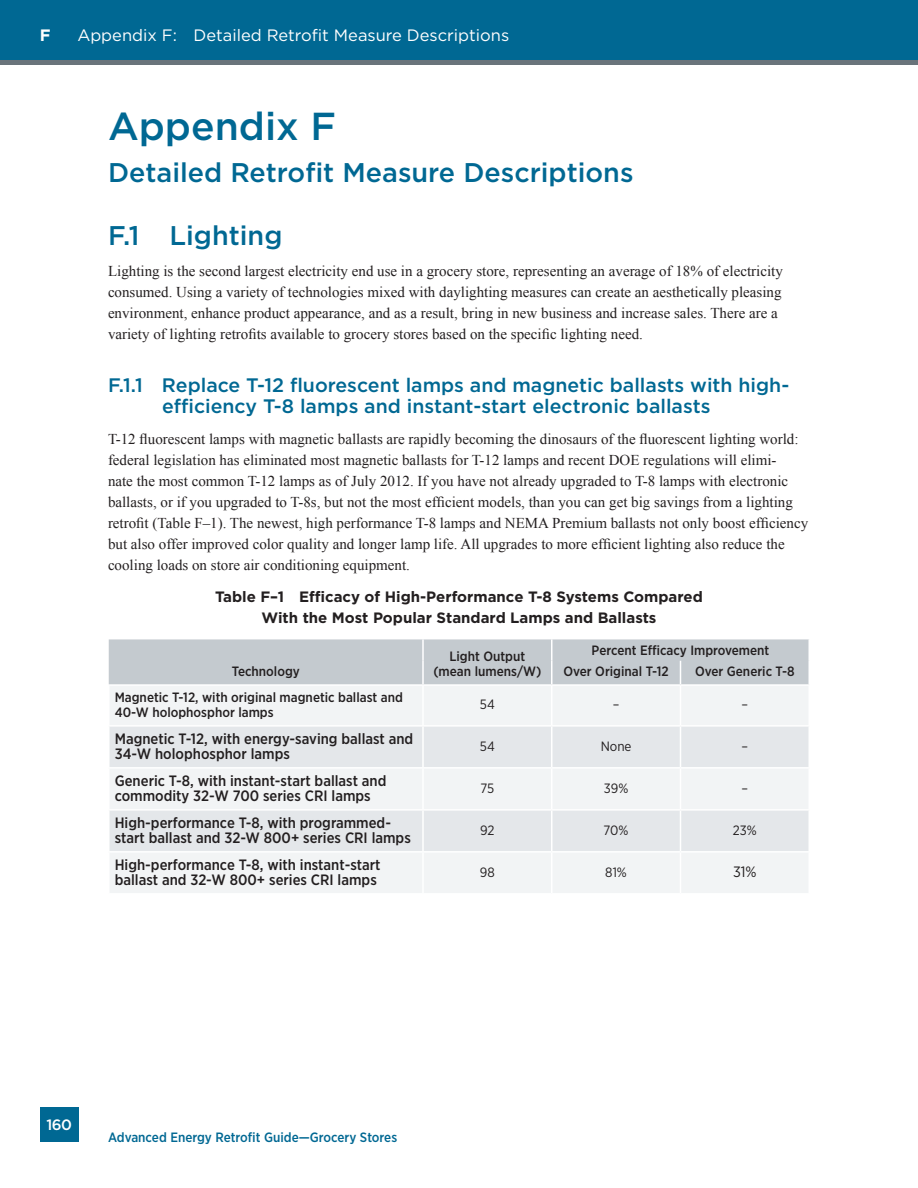
<style>
.page{position:relative;width:918px;height:1188px;background:#fff}
.page>*{position:absolute;margin:0;border:0;box-sizing:border-box;transform-origin:0 0}
.t1{font:500 39px "Gotham";color:#006893}
.t2{font:500 27px "Gotham";color:#006893}
.t3{font:500 19.5px/21px "Gotham";color:#006893}
.t4{font:16.5px "Gotham";color:#fff}
.t5{font:700 16.5px "Gotham";color:#fff}
.t6{font:15px/21px "Times New Roman";color:#231f20}
.t7{font:500 15px/15px "Gotham Narrow";color:#231f20}
.t8{font:700 15px/21px "Gotham";color:#231f20;text-align:center}
.t9{font:500 15px "Gotham";color:#fff}
.t10{font:15px "Gotham Narrow";color:#231f20}
.t11{font:500 13.5px/15px "Gotham Narrow";color:#231f20}
.t12{font:500 13.5px "Gotham Narrow";color:#006893}
.t13{font:13.5px "Gotham Narrow";color:#231f20}
</style>
<div class="page">
<div style="left:0;top:0;width:918px;height:62px;background:#006893"></div>
<hr style="left:0;top:60px;width:918px;height:4px;background:#6a747b">
<div style="left:40px;top:1107px;width:39px;height:35px;background:#006893"></div>
<div style="left:110px;top:686px;width:698px;height:207px;background:#f2f4f5"></div>
<svg style="left:110px;top:726px;width:698px;height:126px;fill:#e4e7ea"></svg>
<div style="left:109px;top:639px;width:700px;height:46px;background:#c4cacf"></div>
<hr style="left:808px;top:661px;width:2px;height:23px;background:#fff">
<hr style="left:108px;top:684px;width:315px;height:2px;background:#fff">
<hr style="left:423px;top:684px;width:129px;height:2px;background:#fff">
<hr style="left:422px;top:686px;width:2px;height:39px;background:#fff">
<hr style="left:552px;top:684px;width:128px;height:2px;background:#fff">
<hr style="left:551px;top:686px;width:1px;height:39px;background:#fff">
<hr style="left:681px;top:684px;width:129px;height:2px;background:#fff">
<hr style="left:680px;top:686px;width:1px;height:39px;background:#fff">
<hr style="left:108px;top:725px;width:315px;height:2px;background:#fff">
<hr style="left:423px;top:725px;width:129px;height:2px;background:#fff">
<hr style="left:422px;top:727px;width:2px;height:40px;background:#fff">
<hr style="left:552px;top:725px;width:128px;height:2px;background:#fff">
<hr style="left:551px;top:727px;width:1px;height:40px;background:#fff">
<hr style="left:681px;top:725px;width:129px;height:2px;background:#fff">
<hr style="left:680px;top:727px;width:1px;height:40px;background:#fff">
<hr style="left:108px;top:767px;width:315px;height:2px;background:#fff">
<hr style="left:423px;top:767px;width:129px;height:2px;background:#fff">
<hr style="left:422px;top:769px;width:2px;height:40px;background:#fff">
<hr style="left:552px;top:767px;width:128px;height:2px;background:#fff">
<hr style="left:551px;top:769px;width:1px;height:40px;background:#fff">
<hr style="left:681px;top:767px;width:129px;height:2px;background:#fff">
<hr style="left:680px;top:769px;width:1px;height:40px;background:#fff">
<hr style="left:108px;top:809px;width:315px;height:2px;background:#fff">
<hr style="left:423px;top:809px;width:129px;height:2px;background:#fff">
<hr style="left:422px;top:811px;width:2px;height:40px;background:#fff">
<hr style="left:552px;top:809px;width:128px;height:2px;background:#fff">
<hr style="left:551px;top:811px;width:1px;height:40px;background:#fff">
<hr style="left:681px;top:809px;width:129px;height:2px;background:#fff">
<hr style="left:680px;top:811px;width:1px;height:40px;background:#fff">
<hr style="left:108px;top:851px;width:315px;height:2px;background:#fff">
<hr style="left:423px;top:851px;width:129px;height:2px;background:#fff">
<hr style="left:422px;top:853px;width:2px;height:40px;background:#fff">
<hr style="left:552px;top:851px;width:128px;height:2px;background:#fff">
<hr style="left:551px;top:853px;width:1px;height:40px;background:#fff">
<hr style="left:681px;top:851px;width:129px;height:2px;background:#fff">
<hr style="left:680px;top:853px;width:1px;height:40px;background:#fff">
<p class="t5" style="left:40px;top:24px;width:12px">F</p>
<p class="t4" style="left:77px;top:25px;width:433px">Appendix F: Detailed Retrofit Measure Descriptions</p>
<h1 class="t1" style="left:108px;top:101px;width:230px">Appendix F</h1>
<h2 class="t2" style="left:108px;top:155px;width:527px">Detailed Retrofit Measure Descriptions</h2>
<h2 class="t2" style="left:108px;top:218px;width:176px">F.1 Lighting</h2>
<p class="t6" style="left:108px;top:261px;width:676px">Lighting is the second largest electricity end use in a grocery store, representing an average of 18% of electricity consumed. Using a variety of technologies mixed with daylighting measures can create an aesthetically pleasing environment, enhance product appearance, and as a result, bring in new business and increase sales. There are a variety of lighting retrofits available to grocery stores based on the specific lighting need.</p>
<h3 class="t3" style="left:162px;top:374px;width:629px;text-indent:-54px">F.1.1 Replace T-12 fluorescent lamps and magnetic ballasts with high&shy;efficiency T-8 lamps and instant-start electronic ballasts</h3>
<p class="t6" style="left:108px;top:429px;width:702px">T-12 fluorescent lamps with magnetic ballasts are rapidly becoming the dinosaurs of the fluorescent lighting world: federal legislation has eliminated most magnetic ballasts for T-12 lamps and recent DOE regulations will elimi-<br>nate the most common T-12 lamps as of July 2012. If you have not already upgraded to T-8 lamps with electronic ballasts, or if you upgraded to T-8s, but not the most efficient models, than you can get big savings from a lighting retrofit (Table F–1). The newest, high performance T-8 lamps and NEMA Premium ballasts not only boost efficiency but also offer improved color quality and longer lamp life. All upgrades to more efficient lighting also reduce the cooling loads on store air conditioning equipment.</p>
<p class="t8" style="left:215px;top:586px;width:489px">Table F–1 Efficacy of High-Performance T-8 Systems Compared<br>With the Most Popular Standard Lamps and Ballasts</p>
<p class="t11" style="left:232px;top:664px;width:70px">Technology</p>
<p class="t11" style="left:433px;top:649px;width:110px;text-align:center">Light Output (mean lumens/W)</p>
<p class="t11" style="left:564px;top:639px;width:207px;line-height:21.3px;text-indent:28px">Percent Efficacy Improvement<br>Over Original T-12</p>
<p class="t11" style="left:695px;top:664px;width:101px">Over Generic T-8</p>
<p class="t11" style="left:115px;top:689px;width:290px">Magnetic T-12, with original magnetic ballast and<br>40-W holophosphor lamps</p>
<p class="t13" style="left:480px;top:696px;width:16px">54</p>
<p class="t13" style="left:613px;top:696px;width:8px">–</p>
<p class="t13" style="left:742px;top:696px;width:8px">–</p>
<p class="t7" style="left:115px;top:731px;width:300px">Magnetic T-12, with energy-saving ballast and<br>34-W holophosphor lamps</p>
<p class="t13" style="left:480px;top:738px;width:16px">54</p>
<p class="t13" style="left:601px;top:738px;width:32px">None</p>
<p class="t13" style="left:742px;top:738px;width:8px">–</p>
<p class="t7" style="left:115px;top:773px;width:273px">Generic T-8, with instant-start ballast and commodity 32-W 700 series CRI lamps</p>
<p class="t13" style="left:480px;top:780px;width:15px">75</p>
<p class="t13" style="left:604px;top:780px;width:26px">39%</p>
<p class="t13" style="left:742px;top:780px;width:8px">–</p>
<p class="t7" style="left:115px;top:815px;width:298px">High-performance T-8, with programmed&shy;start ballast and 32-W 800+ series CRI lamps</p>
<p class="t13" style="left:480px;top:822px;width:16px">92</p>
<p class="t13" style="left:604px;top:822px;width:26px">70%</p>
<p class="t13" style="left:733px;top:822px;width:26px">23%</p>
<p class="t7" style="left:115px;top:857px;width:267px">High-performance T-8, with instant-start ballast and 32-W 800+ series CRI lamps</p>
<p class="t13" style="left:480px;top:864px;width:16px">98</p>
<p class="t13" style="left:605px;top:864px;width:23px">81%</p>
<p class="t10" style="left:733px;top:863px;width:25px">31%</p>
<p class="t9" style="left:47px;top:1115px;width:27px">160</p>
<p class="t12" style="left:108px;top:1128px;width:291px">Advanced Energy Retrofit Guide—Grocery Stores</p>
</div>
